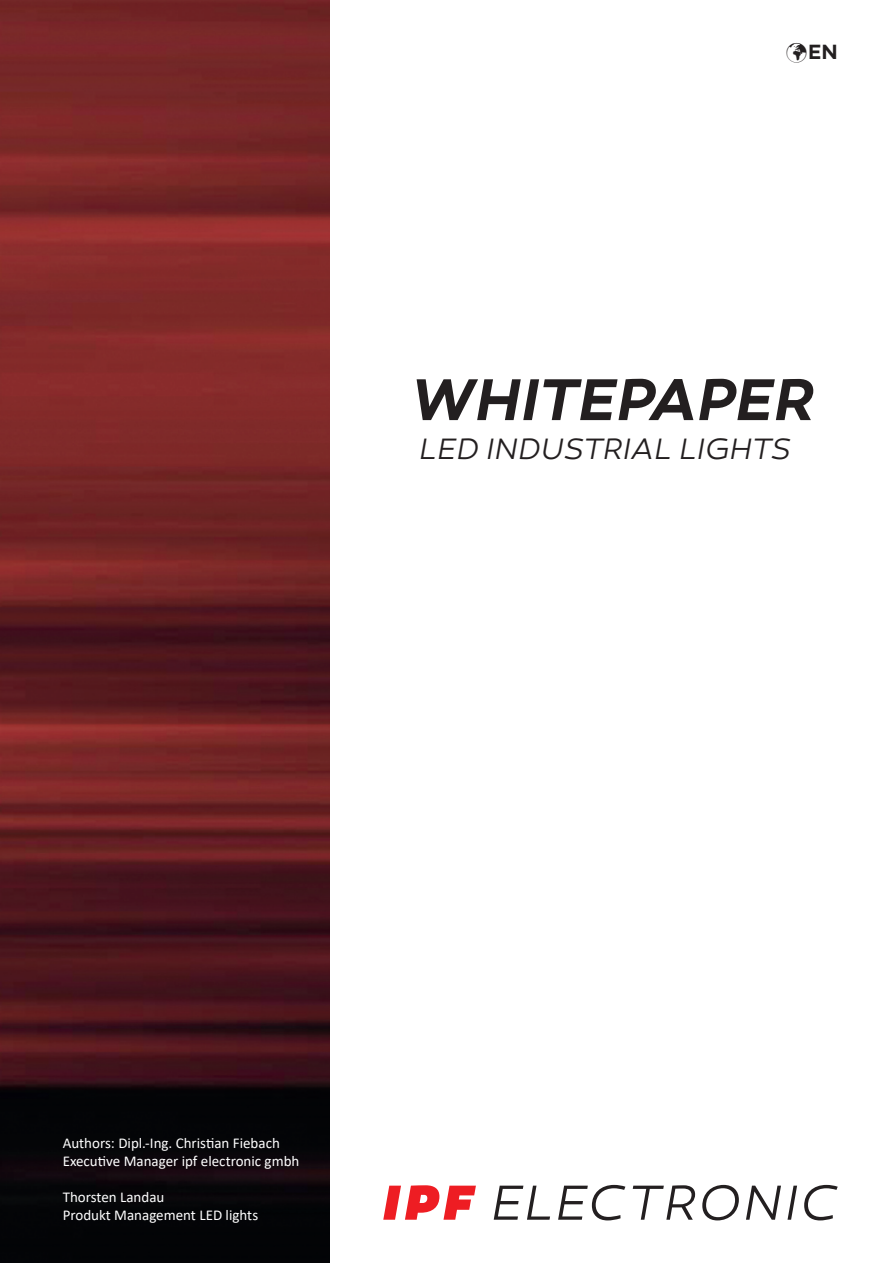
<style>
.page{position:relative;width:893px;height:1263px;background:#fff}
.page>*{position:absolute;margin:0;border:0;box-sizing:border-box;transform-origin:0 0}
.t1{font:italic 600 60px "Canaro";letter-spacing:.01em;color:#231f20}
.t2{font:italic 300 30px "Canaro";letter-spacing:.005em;color:#231f20}
.t3{font:600 21px "Canaro";color:#231f20}
.t4{font:15px "Calibri";color:#fff}
</style>
<div class="page">
<img style="left:0;top:0;width:330px;height:1263px">
<svg style="left:494px;top:1185px;width:344px;height:35px"></svg>
<svg style="left:383px;top:1185px;width:93px;height:35px"></svg>
<h3 class="t3" style="left:786px;top:39px;width:53px">✓EN</h3>
<p class="t1" style="left:411px;top:363px;width:405px">WHITEPAPER</p>
<p class="t2" style="left:419px;top:432px;width:373px">LED INDUSTRIAL LIGHTS</p>
<p class="t4" style="left:63px;top:1133px;width:219px">Authors: Dipl.-Ing. Christian Fiebach</p>
<p class="t4" style="left:63px;top:1151px;width:238px">Executive Manager ipf electronic gmbh</p>
<p class="t4" style="left:63px;top:1187px;width:103px">Thorsten Landau</p>
<p class="t4" style="left:63px;top:1205px;width:197px">Produkt Management LED lights</p>
</div>
